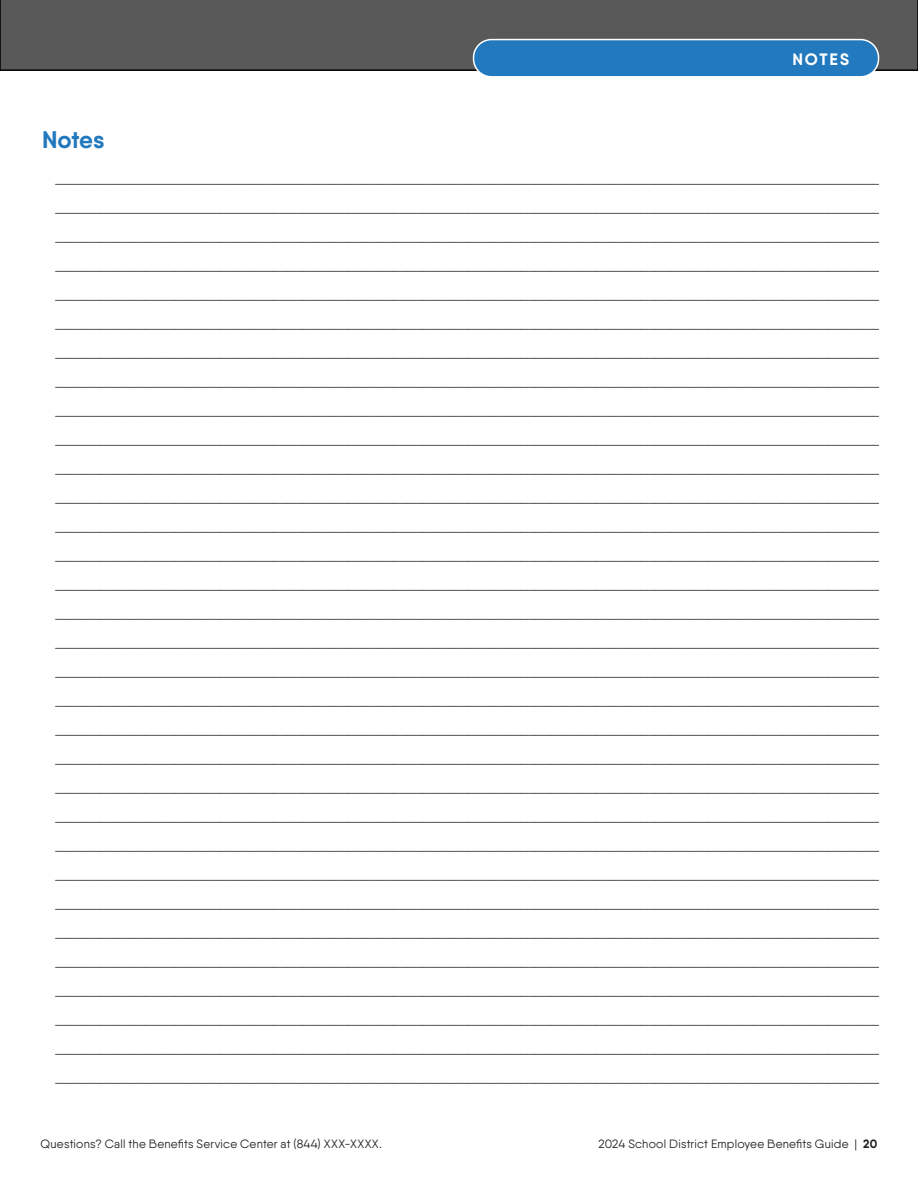
<style>
.page{position:relative;width:918px;height:1188px;background:#fff}
.page>*{position:absolute;margin:0;border:0;box-sizing:border-box;transform-origin:0 0}
.body_text{font:700 24px "Qanelas";letter-spacing:-.005em;color:#2279be}
.Headline{font:700 16.5px "Qanelas";letter-spacing:.115em;color:#fff}
.t1{font:13.5px/29px "Arial";color:#3e3e3f;text-align:justify}
.t2{font:12px "Qanelas";letter-spacing:.015em;color:#231f20}
.s1{font-weight:700}
</style>
<div class="page">
<div style="left:0;top:0;width:918px;height:71px;background:#595959"></div>
<div style="left:474px;top:40px;width:405px;height:37px;background:#2279be;border-radius:18px"></div>
<div style="left:473px;top:39px;width:406px;height:39px;border:2px solid #fff;border-radius:18px"></div>
<p class="Headline" style="left:792px;top:49px;width:58px">NOTES</p>
<p class="body_text" style="left:42px;top:124px;width:64px">Notes</p>
<p class="t1" style="left:56px;top:163px;width:835px">_______________________________________________________________________________________________________________ _______________________________________________________________________________________________________________ _______________________________________________________________________________________________________________ _______________________________________________________________________________________________________________ _______________________________________________________________________________________________________________ _______________________________________________________________________________________________________________ _______________________________________________________________________________________________________________ _______________________________________________________________________________________________________________ _______________________________________________________________________________________________________________ _______________________________________________________________________________________________________________ _______________________________________________________________________________________________________________ _______________________________________________________________________________________________________________ _______________________________________________________________________________________________________________ _______________________________________________________________________________________________________________ _______________________________________________________________________________________________________________ _______________________________________________________________________________________________________________ _______________________________________________________________________________________________________________ _______________________________________________________________________________________________________________ _______________________________________________________________________________________________________________ _______________________________________________________________________________________________________________ _______________________________________________________________________________________________________________ _______________________________________________________________________________________________________________ _______________________________________________________________________________________________________________ _______________________________________________________________________________________________________________ _______________________________________________________________________________________________________________ _______________________________________________________________________________________________________________ _______________________________________________________________________________________________________________ _______________________________________________________________________________________________________________ _______________________________________________________________________________________________________________ _______________________________________________________________________________________________________________ _______________________________________________________________________________________________________________ _______________________________________________________________________________________________________________</p>
<p class="t2" style="left:40px;top:1137px;width:343px">Questions? Call the Benefits Service Center at (844) XXX-XXXX.</p>
<p class="t2" style="left:598px;top:1136px;width:281px">2024 School District Employee Benefits Guide | <span class="s1">20</span></p>
</div>
